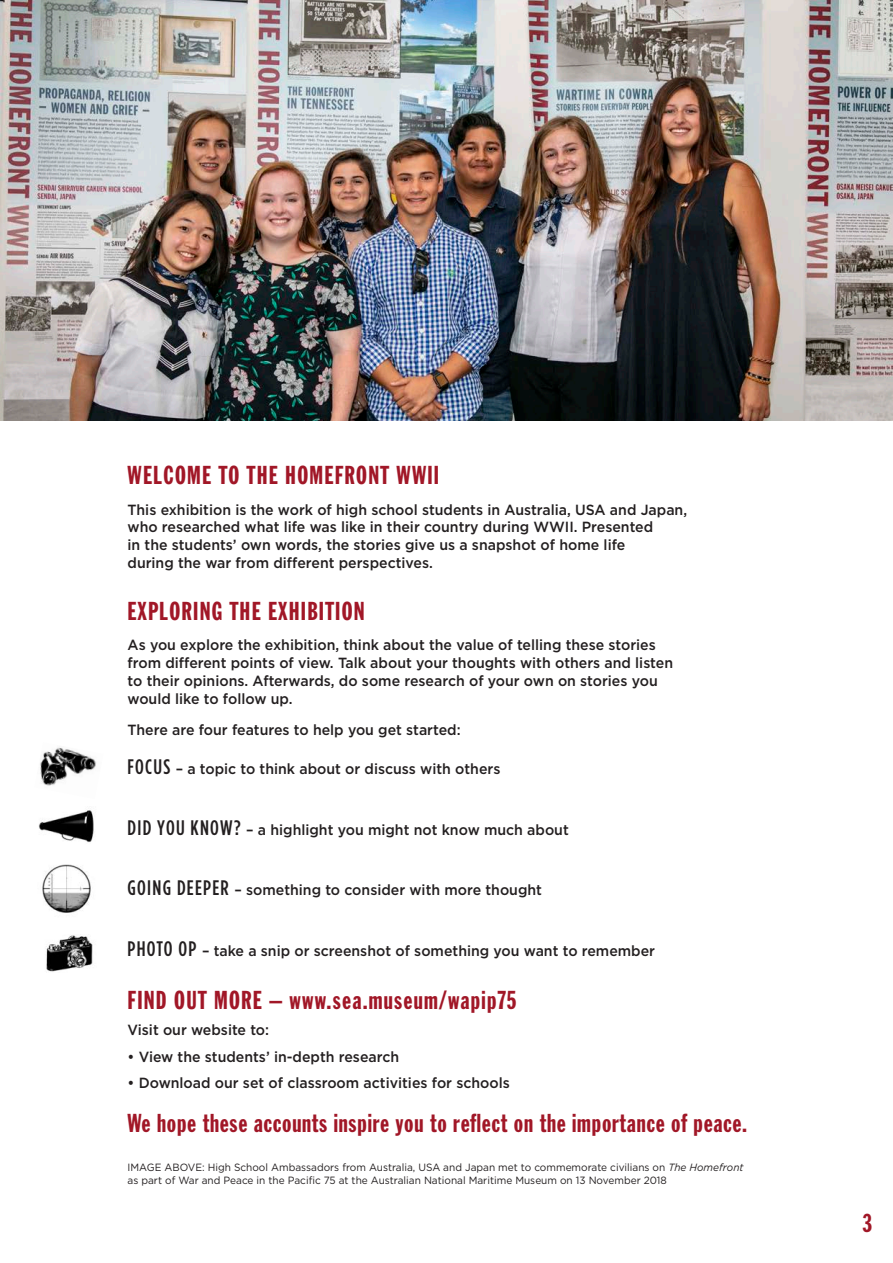
<style>
.page{position:relative;width:893px;height:1263px;background:#fff}
.page>*{position:absolute;margin:0;border:0;box-sizing:border-box;transform-origin:0 0}
.FRANK_GOTHIC_ECONDES{font:25.5px "Franklin Gothic Extra Cond";letter-spacing:.05em;color:#a11727}
.FRANK_GOTHIC_ECONDES-2{font:25.5px "Franklin Gothic Extra Cond";letter-spacing:.03em;color:#a11727}
.BODY_TEXT_BOOK_9_8-1{font:500 14.7px/18px "Gotham";color:#231f20;scale:.96 1}
.MEDIUM_BODY_TEXT_9_8{font:500 14.7px/17.7px "Gotham";color:#231f20;scale:.96 1}
.MEDIUM_BODY_TEXT_9_8-2{font:10.5px/13.5px "Gotham";color:#231f20;scale:.96 1}
.s1{font-family:"Gotham Condensed";font-size:21px}
.s2{font-style:italic}
</style>
<div class="page">
<img style="left:0;top:0;width:893px;height:421px">
<img style="left:46px;top:935px;width:47px;height:37px">
<img style="left:42px;top:864px;width:49px;height:49px">
<img style="left:40px;top:747px;width:56px;height:39px">
<img style="left:39px;top:810px;width:55px;height:33px">
<p class="FRANK_GOTHIC_ECONDES" style="left:128px;top:462px;width:313px">WELCOME TO THE HOMEFRONT WWII</p>
<p class="MEDIUM_BODY_TEXT_9_8" style="left:128px;top:501px;width:584px">This exhibition is the work of high school students in Australia, USA and Japan, who researched what life was like in their country during WWII. Presented<br>in the students’ own words, the stories give us a snapshot of home life<br>during the war from different perspectives.</p>
<p class="FRANK_GOTHIC_ECONDES" style="left:128px;top:597px;width:239px">EXPLORING THE EXHIBITION</p>
<p class="BODY_TEXT_BOOK_9_8-1" style="left:128px;top:636px;width:570px">As you explore the exhibition, think about the value of telling these stories from different points of view. Talk about your thoughts with others and listen to their opinions. Afterwards, do some research of your own on stories you would like to follow up.</p>
<p class="BODY_TEXT_BOOK_9_8-1" style="left:128px;top:721px;width:348px">There are four features to help you get started:</p>
<p class="BODY_TEXT_BOOK_9_8-1" style="left:128px;top:760px;width:390px"><span class="s1">FOCUS</span> – a topic to think about or discuss with others</p>
<p class="BODY_TEXT_BOOK_9_8-1" style="left:128px;top:820px;width:461px"><span class="s1">DID YOU KNOW?</span> – a highlight you might not know much about</p>
<p class="BODY_TEXT_BOOK_9_8-1" style="left:128px;top:881px;width:433px"><span class="s1">GOING DEEPER</span> – something to consider with more thought</p>
<p class="BODY_TEXT_BOOK_9_8-1" style="left:128px;top:941px;width:551px"><span class="s1">PHOTO OP</span> – take a snip or screenshot of something you want to remember</p>
<p class="FRANK_GOTHIC_ECONDES" style="left:128px;top:986px;width:390px">FIND OUT MORE – www.sea.museum/wapip75</p>
<p class="BODY_TEXT_BOOK_9_8-1" style="left:128px;top:1021px;width:149px">Visit our website to:</p>
<p class="BODY_TEXT_BOOK_9_8-1" style="left:128px;top:1047px;width:284px">• View the students’ in-depth research</p>
<p class="BODY_TEXT_BOOK_9_8-1" style="left:128px;top:1074px;width:400px">• Download our set of classroom activities for schools</p>
<p class="FRANK_GOTHIC_ECONDES-2" style="left:128px;top:1110px;width:621px">We hope these accounts inspire you to reflect on the importance of peace.</p>
<p class="MEDIUM_BODY_TEXT_9_8-2" style="left:128px;top:1160px;width:643px">IMAGE ABOVE: High School Ambassadors from Australia, USA and Japan met to commemorate civilians on <span class="s2">The Homefront </span>as part of War and Peace in the Pacific 75 at the Australian National Maritime Museum on 13 November 2018</p>
<h1 class="FRANK_GOTHIC_ECONDES" style="left:863px;top:1209px;width:10px">3</h1>
</div>
